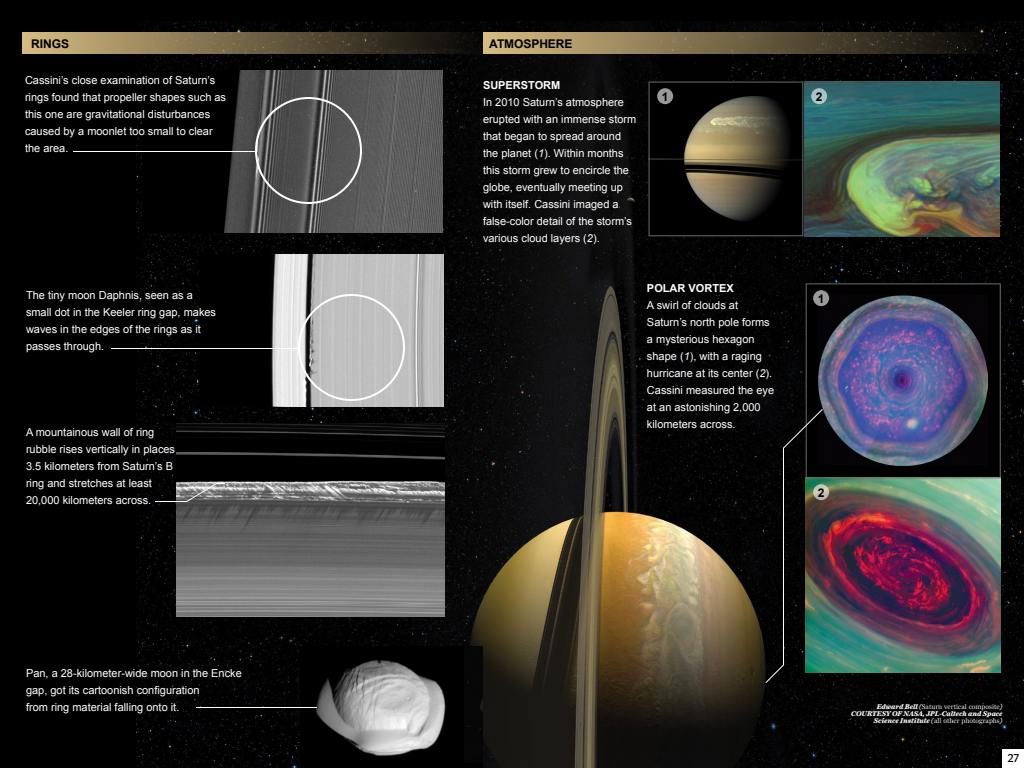
<style>
.page{position:relative;width:1024px;height:768px;background:#000}
.page>*{position:absolute;margin:0;border:0;box-sizing:border-box;transform-origin:0 0}
.t1{font:700 12px "Arial";letter-spacing:-.005em;color:#000}
.t2{font:11px/17px "Arial";color:#fff}
.t3{font:700 11px "Arial";color:#fff}
.t4{font:11px "Apres";color:#000}
.t5{font:italic 700 7px/7.3px "Miller Daily One";color:#fff;text-align:right}
.s1{font-style:italic}
.s2{font-weight:400;font-style:normal}
</style>
<div class="page">
<img style="left:137px;top:22px;width:887px;height:746px">
<img style="left:803px;top:82px;width:197px;height:154px">
<img style="left:824px;top:478px;width:177px;height:195px">
<img style="left:143px;top:71px;width:300px;height:162px">
<img style="left:201px;top:255px;width:242px;height:152px">
<img style="left:176px;top:423px;width:268px;height:194px">
<img style="left:300px;top:646px;width:182px;height:122px">
<div style="left:483px;top:32px;width:517px;height:22px;background:linear-gradient(to right,#d8bd83,#030303)"></div>
<svg style="left:811px;top:88px;width:16px;height:16px"></svg>
<svg style="left:813px;top:484px;width:16px;height:16px"></svg>
<svg style="left:649px;top:82px;width:154px;height:154px"></svg>
<img style="left:806px;top:283px;width:195px;height:195px">
<svg style="left:764px;top:408px;width:60px;height:276px"></svg>
<svg style="left:23px;top:32px;width:468px;height:22px;background:#706245"></svg>
<div style="left:255px;top:97px;width:107px;height:107px;border:2px solid #fff;border-radius:50%"></div>
<hr style="left:73px;top:151px;width:183px;height:1px;background:#fff">
<div style="left:298px;top:294px;width:107px;height:107px;border:2px solid #fff;border-radius:50%"></div>
<hr style="left:111px;top:348px;width:188px;height:1px;background:#fff">
<hr style="left:196px;top:707px;width:121px;height:1px;background:#fff">
<svg style="left:154px;top:482px;width:72px;height:20px"></svg>
<div style="left:1003px;top:749px;width:21px;height:19px;background:#fff"></div>
<p class="t1" style="left:31px;top:36px;width:39px">RINGS</p>
<p class="t2" style="left:25px;top:72px;width:203px">Cassini’s close examination of Saturn’s rings found that propeller shapes such as this one are gravitational disturbances caused by a moonlet too small to clear the area.</p>
<p class="t2" style="left:26px;top:286px;width:192px">The tiny moon Daphnis, seen as a small dot in the Keeler ring gap, makes waves in the edges of the rings as it passes through.</p>
<p class="t2" style="left:26px;top:424px;width:151px">A mountainous wall of ring rubble rises vertically in places<br>3.5 kilometers from Saturn’s B ring and stretches at least<br>20,000 kilometers across.</p>
<p class="t2" style="left:26px;top:664px;width:217px">Pan, a 28-kilometer-wide moon in the Encke gap, got its cartoonish configuration<br>from ring material falling onto it.</p>
<p class="t1" style="left:489px;top:36px;width:85px">ATMOSPHERE</p>
<p class="t3" style="left:483px;top:78px;width:79px">SUPERSTORM</p>
<p class="t2" style="left:483px;top:94px;width:155px">In 2010 Saturn’s atmosphere erupted with an immense storm that began to spread around the planet (<span class="s1">1</span>). Within months this storm grew to encircle the globe, eventually meeting up with itself. Cassini imaged a false-color detail of the storm’s various cloud layers (<span class="s1">2</span>).</p>
<p class="t1" style="left:662px;top:88px;width:8px">1</p>
<p class="t3" style="left:647px;top:281px;width:88px">POLAR VORTEX</p>
<p class="t2" style="left:647px;top:297px;width:129px">A swirl of clouds at<br>Saturn’s north pole forms a mysterious hexagon shape (<span class="s1">1</span>), with a raging hurricane at its center (<span class="s1">2</span>).<br>Cassini measured the eye at an astonishing 2,000 kilometers across.</p>
<p class="t1" style="left:816px;top:88px;width:8px">2</p>
<p class="t1" style="left:818px;top:290px;width:8px">1</p>
<p class="t1" style="left:818px;top:484px;width:8px">2</p>
<p class="t5" style="left:851px;top:703px;width:153px">Edward Bell (<span class="s2">Saturn vertical composite</span>)<br>COURTESY OF NASA, JPL-Caltech and Space<br>Science Institute (<span class="s2">all other photographs</span>)</p>
<p class="t4" style="left:1008px;top:752px;width:12px">27</p>
</div>
